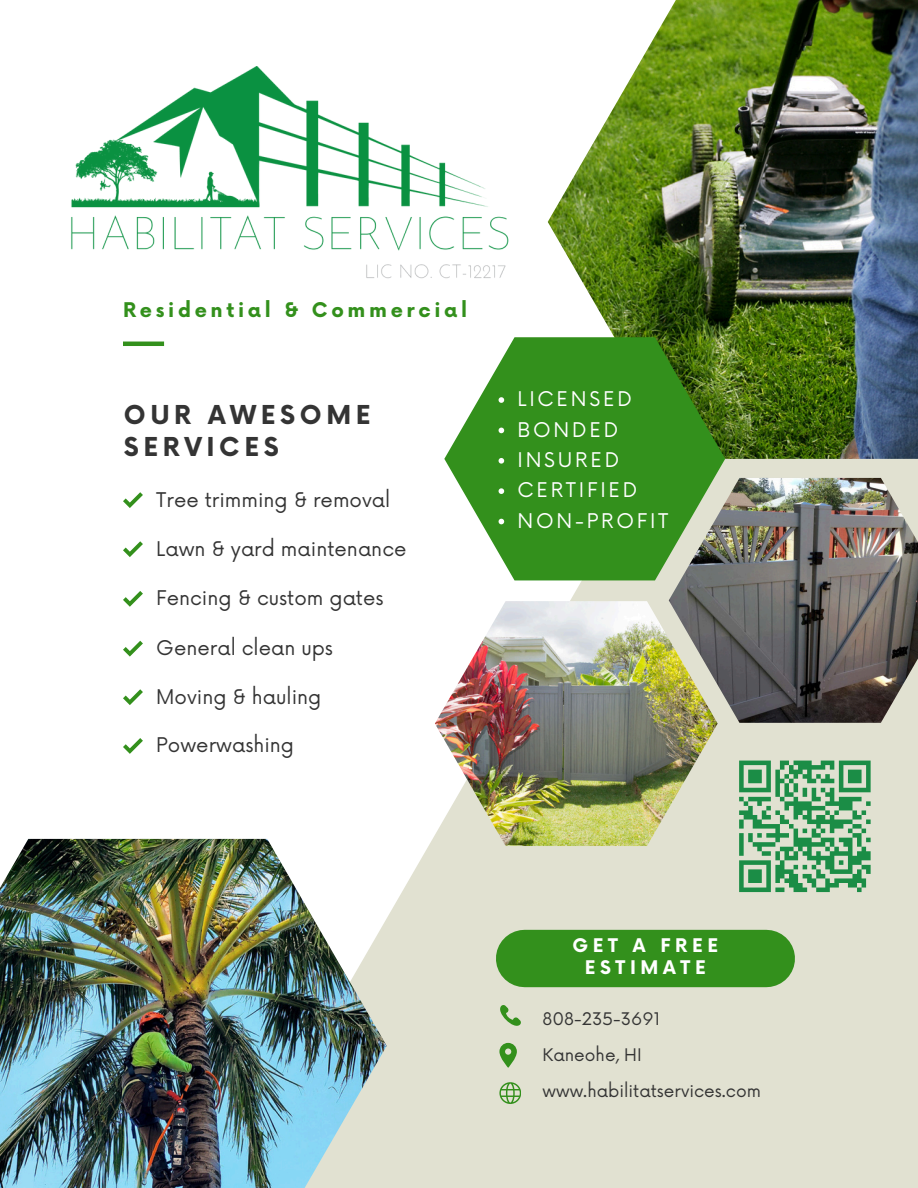
<style>
.page{position:relative;width:918px;height:1188px;background:#fff}
.page>*{position:absolute;margin:0;border:0;box-sizing:border-box;transform-origin:0 0}
.t1{font:700 25.35px/31.8px "Now";letter-spacing:.18em;color:#343434}
.t2{font:19.8px "Now";color:#343434}
.t3{font:19.8px "Now";letter-spacing:.14em;color:#fff}
.t4{font:700 19.8px "Now";letter-spacing:.185em;color:#33901c}
.t5{font:700 18.3px/22.2px "Now";letter-spacing:.255em;color:#fff;text-align:center}
.t6{font:16.95px "Now";color:#343434}
</style>
<div class="page">
<svg style="left:244px;top:459px;width:674px;height:729px;fill:#e1e1d1"></svg>
<img style="left:435px;top:601px;width:283px;height:245px">
<img style="left:548px;top:0;width:370px;height:459px">
<img style="left:669px;top:478px;width:249px;height:245px">
<img style="left:0;top:839px;width:387px;height:349px">
<svg style="left:123px;top:492px;width:20px;height:16px"></svg>
<svg style="left:123px;top:541px;width:20px;height:16px"></svg>
<svg style="left:123px;top:591px;width:20px;height:16px"></svg>
<svg style="left:123px;top:641px;width:20px;height:16px"></svg>
<svg style="left:123px;top:689px;width:20px;height:16px"></svg>
<svg style="left:123px;top:738px;width:20px;height:16px"></svg>
<div style="left:525px;top:930px;width:241px;height:57px;background:#33901c"></div>
<svg style="left:499px;top:1043px;width:18px;height:25px"></svg>
<svg style="left:495px;top:1005px;width:26px;height:26px"></svg>
<svg style="left:499px;top:1082px;width:22px;height:22px"></svg>
<svg style="left:444px;top:337px;width:281px;height:243px;background:#559d40"></svg>
<hr style="left:123px;top:342px;width:41px;height:4px;background:#33901c">
<img style="left:71px;top:67px;width:438px;height:212px">
<svg style="left:499px;top:397px;width:5px;height:6px"></svg>
<svg style="left:499px;top:428px;width:5px;height:5px"></svg>
<svg style="left:499px;top:458px;width:5px;height:6px"></svg>
<svg style="left:499px;top:488px;width:5px;height:6px"></svg>
<svg style="left:499px;top:519px;width:5px;height:5px"></svg>
<div style="left:730px;top:752px;width:150px;height:149px;background:#e1e1d1"></div>
<svg style="left:739px;top:760px;width:132px;height:133px"></svg>
<h4 class="t4" style="left:123px;top:299px;width:346px">Residential &amp; Commercial</h4>
<p class="t1" style="left:124px;top:400px;width:248px">OUR AWESOME<br>SERVICES</p>
<p class="t2" style="left:156px;top:488px;width:236px">Tree trimming &amp; removal</p>
<p class="t2" style="left:156px;top:537px;width:252px">Lawn &amp; yard maintenance</p>
<p class="t2" style="left:156px;top:587px;width:229px">Fencing &amp; custom gates</p>
<p class="t2" style="left:156px;top:637px;width:178px">General clean ups</p>
<p class="t2" style="left:156px;top:685px;width:167px">Moving &amp; hauling</p>
<p class="t2" style="left:156px;top:734px;width:139px">Powerwashing</p>
<h1 class="t3" style="left:518px;top:388px;width:116px">LICENSED</h1>
<p class="t3" style="left:518px;top:418px;width:102px">BONDED</p>
<p class="t3" style="left:518px;top:449px;width:103px">INSURED</p>
<p class="t3" style="left:518px;top:479px;width:121px">CERTIFIED</p>
<p class="t3" style="left:518px;top:510px;width:152px">NON-PROFIT</p>
<p class="t5" style="left:572px;top:936px;width:147px">GET A FREE<br>ESTIMATE</p>
<p class="t6" style="left:543px;top:1009px;width:119px">808-235-3691</p>
<p class="t6" style="left:543px;top:1045px;width:101px">Kaneohe, HI</p>
<p class="t6" style="left:543px;top:1081px;width:220px">www.habilitatservices.com</p>
</div>
